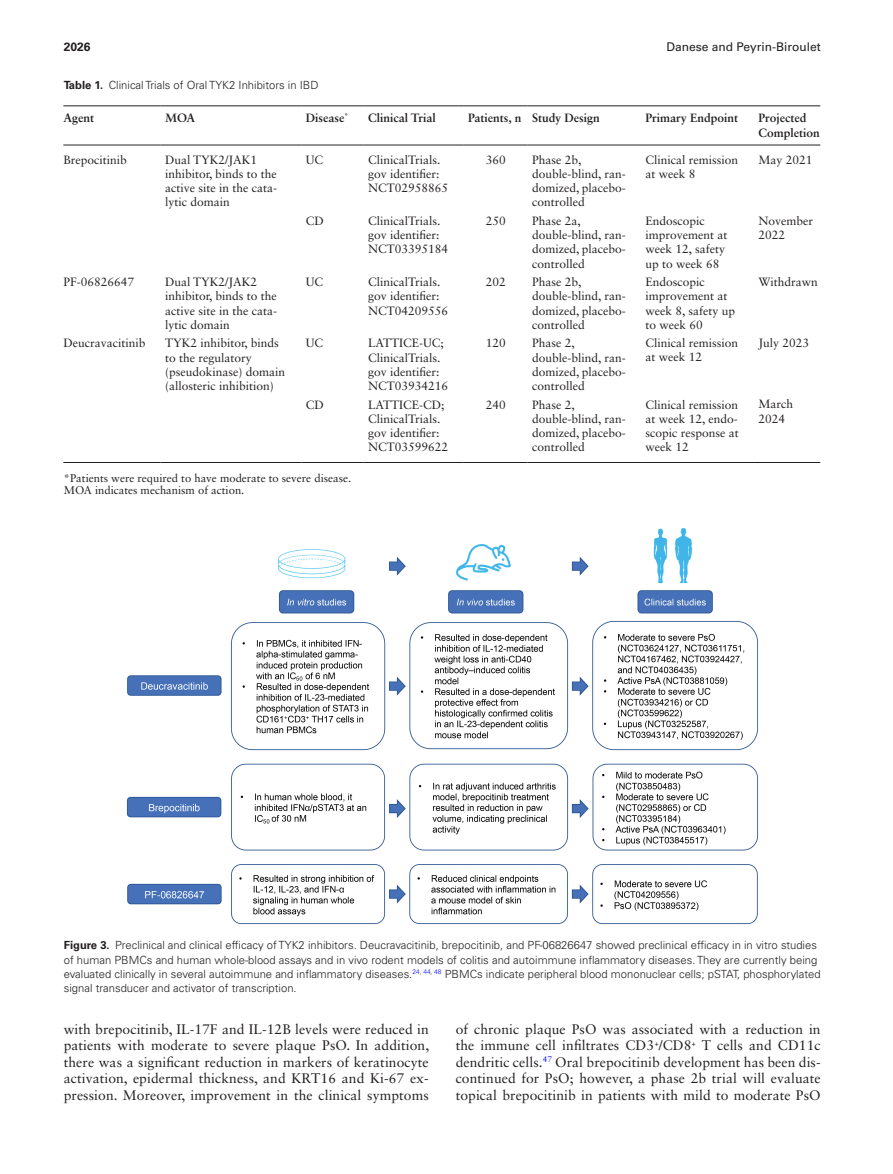
<style>
.page{position:relative;width:893px;height:1174px;background:#fff}
.page>*{position:absolute;margin:0;border:0;box-sizing:border-box;transform-origin:0 0}
.t1{font:13.8px/16.5px "Sabon LT Std";letter-spacing:.005em;color:#231f20;text-align:justify}
.t2{font:12px/14.2px "Sabon LT Std";color:#231f20}
.t3{font:700 12px/15px "Sabon LT Std";color:#231f20}
.t4{font:12px "Univers LT Std";color:#231f20}
.t5{font:700 12px "Univers LT Std";color:#231f20}
.t6{font:300 11.25px/14.2px "Univers LT Std";color:#231f20}
.t7{font:11.25px/12px "Sabon LT Std";color:#231f20}
.s1{font-weight:700}
</style>
<div class="page">
<img style="left:126px;top:528px;width:632px;height:396px">
<hr style="left:63px;top:105px;width:98px;height:1px;background:#231f20">
<hr style="left:161px;top:105px;width:140px;height:1px;background:#231f20">
<hr style="left:301px;top:105px;width:63px;height:1px;background:#231f20">
<hr style="left:364px;top:105px;width:100px;height:1px;background:#231f20">
<hr style="left:464px;top:105px;width:64px;height:1px;background:#231f20">
<hr style="left:528px;top:105px;width:113px;height:1px;background:#231f20">
<hr style="left:641px;top:105px;width:113px;height:1px;background:#231f20">
<hr style="left:754px;top:105px;width:66px;height:1px;background:#231f20">
<hr style="left:63px;top:145px;width:98px;height:1px;background:#231f20">
<hr style="left:161px;top:145px;width:140px;height:1px;background:#231f20">
<hr style="left:301px;top:145px;width:63px;height:1px;background:#231f20">
<hr style="left:364px;top:145px;width:100px;height:1px;background:#231f20">
<hr style="left:464px;top:145px;width:64px;height:1px;background:#231f20">
<hr style="left:528px;top:145px;width:113px;height:1px;background:#231f20">
<hr style="left:641px;top:145px;width:113px;height:1px;background:#231f20">
<hr style="left:754px;top:145px;width:66px;height:1px;background:#231f20">
<hr style="left:464px;top:462px;width:64px;height:1px;background:#231f20">
<hr style="left:528px;top:462px;width:113px;height:1px;background:#231f20">
<hr style="left:641px;top:462px;width:113px;height:1px;background:#231f20">
<hr style="left:754px;top:462px;width:66px;height:1px;background:#231f20">
<hr style="left:63px;top:462px;width:98px;height:1px;background:#231f20">
<hr style="left:161px;top:462px;width:140px;height:1px;background:#231f20">
<hr style="left:301px;top:462px;width:63px;height:1px;background:#231f20">
<hr style="left:364px;top:462px;width:100px;height:1px;background:#231f20">
<p class="t5" style="left:64px;top:40px;width:28px">2026</p>
<p class="t4" style="left:666px;top:40px;width:156px">Danese and Peyrin-Biroulet</p>
<p class="t6" style="left:64px;top:78px;width:256px"><span class="s1">Table 1.</span> Clinical Trials of Oral TYK2 Inhibitors in IBD</p>
<p class="t3" style="left:63px;top:110px;width:32px">Agent</p>
<p class="t3" style="left:165px;top:110px;width:32px">MOA</p>
<p class="t3" style="left:306px;top:110px;width:44px">Disease<sup>*</sup></p>
<p class="t3" style="left:368px;top:110px;width:69px">Clinical Trial</p>
<p class="t3" style="left:468px;top:110px;width:133px">Patients, n Study Design</p>
<p class="t3" style="left:646px;top:110px;width:94px">Primary Endpoint</p>
<p class="t3" style="left:759px;top:110px;width:63px">Projected<br>Completion</p>
<p class="t2" style="left:63px;top:152px;width:65px">Brepocitinib</p>
<p class="t2" style="left:165px;top:152px;width:113px">Dual TYK2/JAK1 inhibitor, binds to the active site in the cata&shy;lytic domain</p>
<p class="t2" style="left:306px;top:152px;width:19px">UC</p>
<p class="t2" style="left:368px;top:152px;width:82px">ClinicalTrials. gov identifier:<br>NCT02958865</p>
<p class="t2" style="left:486px;top:152px;width:22px">360</p>
<p class="t2" style="left:532px;top:152px;width:95px">Phase 2b, double-blind, ran&shy;domized, placebo&shy;controlled</p>
<p class="t2" style="left:646px;top:152px;width:94px">Clinical remission at week 8</p>
<p class="t2" style="left:759px;top:152px;width:56px">May 2021</p>
<p class="t2" style="left:306px;top:213px;width:19px">CD</p>
<p class="t2" style="left:368px;top:213px;width:82px">ClinicalTrials. gov identifier:<br>NCT03395184</p>
<p class="t2" style="left:486px;top:213px;width:22px">250</p>
<p class="t2" style="left:532px;top:213px;width:95px">Phase 2a, double-blind, ran&shy;domized, placebo&shy;controlled</p>
<p class="t2" style="left:646px;top:213px;width:83px">Endoscopic improvement at week 12, safety up to week 68</p>
<p class="t2" style="left:759px;top:213px;width:56px">November<br>2022</p>
<p class="t2" style="left:63px;top:275px;width:72px">PF-06826647</p>
<p class="t2" style="left:165px;top:275px;width:113px">Dual TYK2/JAK2 inhibitor, binds to the active site in the cata&shy;lytic domain</p>
<p class="t2" style="left:306px;top:275px;width:19px">UC</p>
<p class="t2" style="left:368px;top:275px;width:82px">ClinicalTrials. gov identifier:<br>NCT04209556</p>
<p class="t2" style="left:486px;top:275px;width:22px">202</p>
<p class="t2" style="left:532px;top:275px;width:95px">Phase 2b, double-blind, ran&shy;domized, placebo&shy;controlled</p>
<p class="t2" style="left:646px;top:274px;width:91px">Endoscopic improvement at week 8, safety up to week 60</p>
<p class="t2" style="left:759px;top:274px;width:61px">Withdrawn</p>
<p class="t2" style="left:63px;top:336px;width:84px">Deucravacitinib</p>
<p class="t2" style="left:165px;top:336px;width:122px">TYK2 inhibitor, binds to the regulatory (pseudokinase) domain (allosteric inhibition)</p>
<p class="t2" style="left:306px;top:336px;width:19px">UC</p>
<p class="t2" style="left:368px;top:336px;width:82px">LATTICE-UC;<br>ClinicalTrials. gov identifier:<br>NCT03934216</p>
<p class="t2" style="left:486px;top:336px;width:22px">120</p>
<p class="t2" style="left:532px;top:336px;width:95px">Phase 2, double-blind, ran&shy;domized, placebo&shy;controlled</p>
<p class="t2" style="left:646px;top:336px;width:94px">Clinical remission at week 12</p>
<p class="t2" style="left:759px;top:336px;width:52px">July 2023</p>
<p class="t2" style="left:306px;top:397px;width:19px">CD</p>
<p class="t2" style="left:368px;top:397px;width:82px">LATTICE-CD;<br>ClinicalTrials. gov identifier:<br>NCT03599622</p>
<p class="t2" style="left:486px;top:397px;width:22px">240</p>
<p class="t2" style="left:532px;top:397px;width:95px">Phase 2, double-blind, ran&shy;domized, placebo&shy;controlled</p>
<p class="t2" style="left:646px;top:397px;width:95px;text-align:justify">Clinical remission at week 12, endo&shy;scopic response at week 12</p>
<p class="t2" style="left:759px;top:397px;width:36px">March<br>2024</p>
<p class="t7" style="left:64px;top:472px;width:289px">*Patients were required to have moderate to severe disease.<br>MOA indicates mechanism of action.</p>
<p class="t6" style="left:64px;top:938px;width:758px"><span class="s1">Figure 3.</span> Preclinical and clinical efficacy of TYK2 inhibitors. Deucravacitinib, brepocitinib, and PF-06826647 showed preclinical efficacy in in vitro studies of human PBMCs and human whole-blood assays and in vivo rodent models of colitis and autoimmune inflammatory diseases. They are currently being evaluated clinically in several autoimmune and inflammatory diseases.<sup>24</sup><sup>,</sup> <sup>44</sup><sup>,</sup> <sup>48</sup> PBMCs indicate peripheral blood mononuclear cells; pSTAT, phosphorylated signal transducer and activator of transcription.</p>
<p class="t1" style="left:64px;top:1020px;width:367px">with brepocitinib, IL-17F and IL-12B levels were reduced in patients with moderate to severe plaque PsO. In addition, there was a significant reduction in markers of keratinocyte activation, epidermal thickness, and KRT16 and Ki-67 ex&shy;pression. Moreover, improvement in the clinical symptoms</p>
<p class="t1" style="left:456px;top:1020px;width:366px">of chronic plaque PsO was associated with a reduction in the immune cell infiltrates CD3<sup>+</sup>/CD8<sup>+</sup> T cells and CD11c dendritic cells.<sup>47</sup> Oral brepocitinib development has been dis&shy;continued for PsO; however, a phase 2b trial will evaluate topical brepocitinib in patients with mild to moderate PsO</p>
</div>
